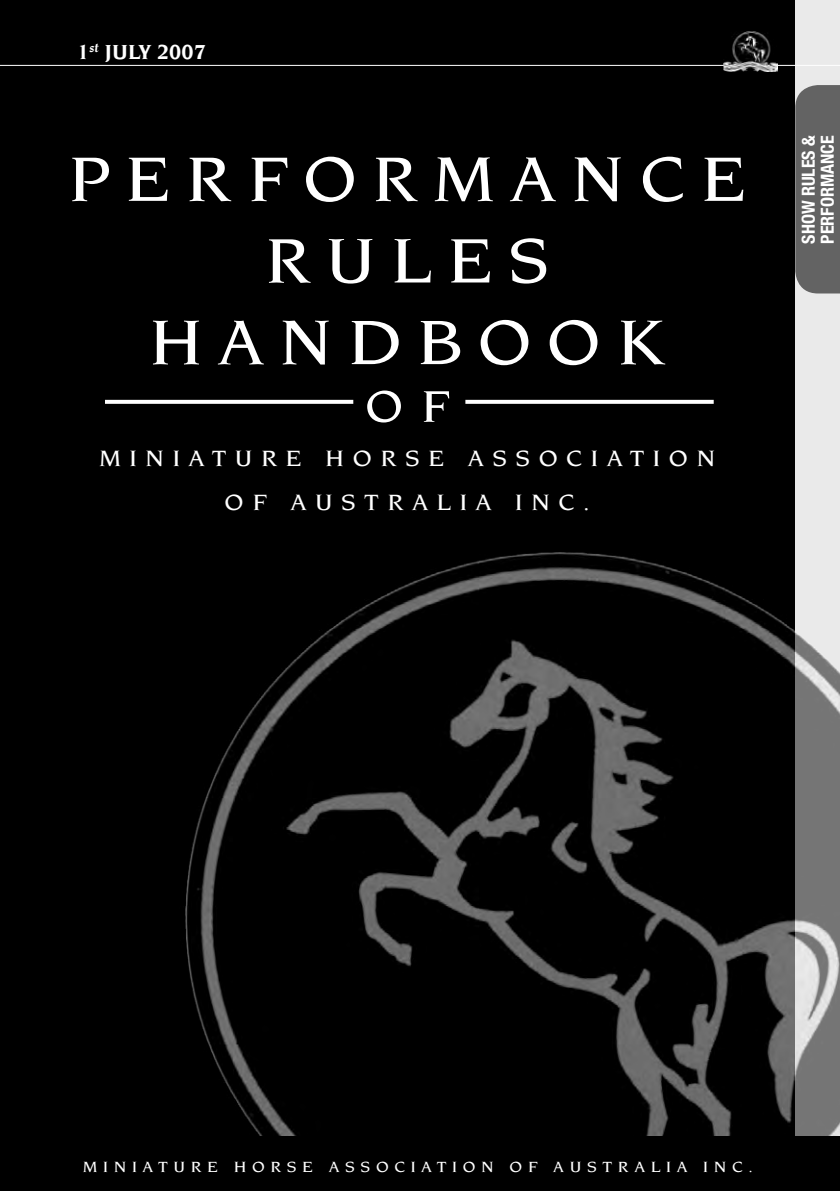
<style>
.page{position:relative;width:840px;height:1191px;background:#fff}
.page>*{position:absolute;margin:0;border:0;box-sizing:border-box;transform-origin:0 0}
.t1{font:500 68px/81.6px "Novarese";letter-spacing:.2em;color:#fff;text-align:center;scale:1.1 1}
.t2{font:500 48px "Novarese";color:#fff;scale:1.1 1}
.t3{font:500 24px/44px "Novarese";letter-spacing:.32em;color:#fff;text-align:center;scale:1.1 1}
.t4{font:italic 700 22px "Novarese";color:#fff}
.t5{font:700 condensed 18px/19px "Helvetica Neue";color:#fff}
.t6{font:500 16px "Novarese";letter-spacing:.32em;color:#fff;scale:1.1 1}
</style>
<div class="page">
<div style="left:0;top:0;width:839px;height:1191px;background:#000"></div>
<div style="left:795px;top:0;width:44px;height:1191px;background:#eaeaea"></div>
<div style="left:795px;top:85px;width:44px;height:208px;background:#636363"></div>
<hr style="left:0;top:65px;width:839px;height:1px;background:#fff">
<img style="left:723px;top:31px;width:54px;height:40px">
<img style="left:185px;top:553px;width:654px;height:583px">
<div style="left:0;top:1136px;width:839px;height:55px;background:#000"></div>
<svg style="left:105px;top:400px;width:248px;height:4px"></svg>
<svg style="left:465px;top:400px;width:248px;height:4px"></svg>
<h3 class="t4" style="left:77px;top:40px;width:130px">1<sup>st</sup> JULY 2007</h3>
<h1 class="t1" style="left:68px;top:137px;width:617px">PERFORMANCE<br>RULES<br>HANDBOOK</h1>
<h2 class="t2" style="left:365px;top:379px;width:78px">O F</h2>
<h3 class="t3" style="left:99px;top:436px;width:561px">MINIATURE HORSE ASSOCIATION<br>OF AUSTRALIA INC.</h3>
<p class="t5" style="left:798px;top:244px;width:110px;rotate:-90deg">SHOW RULES &amp;<br>PERFORMANCE</p>
<p class="t6" style="left:83px;top:1157px;width:610px">MINIATURE HORSE ASSOCIATION OF AUSTRALIA INC.</p>
</div>
